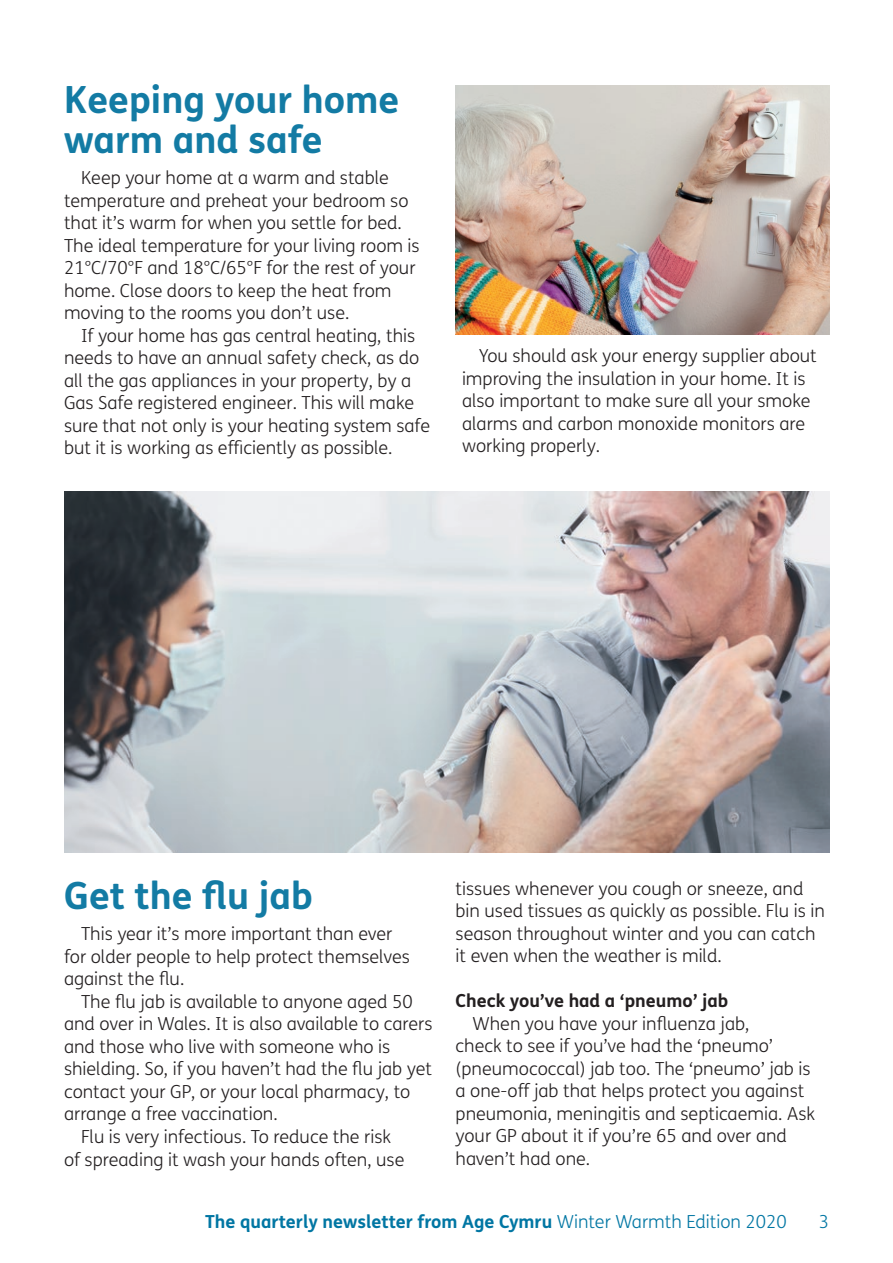
<style>
.page{position:relative;width:893px;height:1263px;background:#fff}
.page>*{position:absolute;margin:0;border:0;box-sizing:border-box;transform-origin:0 0}
.t1{font:700 37.5px/40.5px "FS Me";color:#137ba4}
.t2{font:300 18px/22.5px "FS Me";color:#231f20}
.t3{font:700 18px "FS Me";color:#0076a3}
.t4{font:700 18px "FS Me";color:#231f20}
.t5{font:300 18px "FS Me";color:#0076a3}
.s1{font-weight:300}
</style>
<div class="page">
<img style="left:455px;top:85px;width:374px;height:249px">
<img style="left:64px;top:491px;width:765px;height:362px">
<h1 class="t1" style="left:64px;top:77px;width:337px">Keeping your home warm and safe</h1>
<p class="t2" style="left:64px;top:166px;width:357px;text-indent:17px">Keep your home at a warm and stable temperature and preheat your bedroom so that it’s warm for when you settle for bed.<br>The ideal temperature for your living room is 21°C/70°F and 18°C/65°F for the rest of your home. Close doors to keep the heat from moving to the rooms you don’t use.</p>
<p class="t2" style="left:64px;top:324px;width:368px;text-indent:17px">If your home has gas central heating, this needs to have an annual safety check, as do all the gas appliances in your property, by a Gas Safe registered engineer. This will make sure that not only is your heating system safe but it is working as efficiently as possible.</p>
<p class="t2" style="left:462px;top:344px;width:356px;text-indent:17px">You should ask your energy supplier about improving the insulation in your home. It is also important to make sure all your smoke alarms and carbon monoxide monitors are working properly.</p>
<h1 class="t1" style="left:64px;top:874px;width:250px">Get the flu jab</h1>
<p class="t2" style="left:64px;top:922px;width:347px;text-indent:17px">This year it’s more important than ever for older people to help protect themselves against the flu.</p>
<p class="t2" style="left:81px;top:990px;width:333px">The flu jab is available to anyone aged 50</p>
<p class="t2" style="left:64px;top:1012px;width:370px">and over in Wales. It is also available to carers</p>
<p class="t2" style="left:64px;top:1035px;width:328px">and those who live with someone who is</p>
<p class="t2" style="left:64px;top:1057px;width:369px">shielding. So, if you haven’t had the flu jab yet</p>
<p class="t2" style="left:64px;top:1080px;width:348px">contact your GP, or your local pharmacy, to</p>
<p class="t2" style="left:64px;top:1102px;width:215px">arrange a free vaccination.</p>
<p class="t2" style="left:81px;top:1125px;width:312px">Flu is very infectious. To reduce the risk</p>
<p class="t2" style="left:64px;top:1147px;width:342px">of spreading it wash your hands often, use</p>
<p class="t2" style="left:456px;top:877px;width:371px">tissues whenever you cough or sneeze, and bin used tissues as quickly as possible. Flu is in season throughout winter and you can catch it even when the weather is mild.</p>
<p class="t4" style="left:456px;top:987px;width:274px">Check you’ve had a ‘pneumo’ jab</p>
<p class="t2" style="left:456px;top:1012px;width:361px;text-indent:17px">When you have your influenza jab,<br>check to see if you’ve had the ‘pneumo’ (pneumococcal) jab too. The ‘pneumo’ jab is a one-off jab that helps protect you against pneumonia, meningitis and septicaemia. Ask your GP about it if you’re 65 and over and haven’t had one.</p>
<p class="t3" style="left:205px;top:1208px;width:583px">The quarterly newsletter from Age Cymru <span class="s1">Winter Warmth Edition 2020</span></p>
<p class="t5" style="left:819px;top:1209px;width:12px">3</p>
</div>
